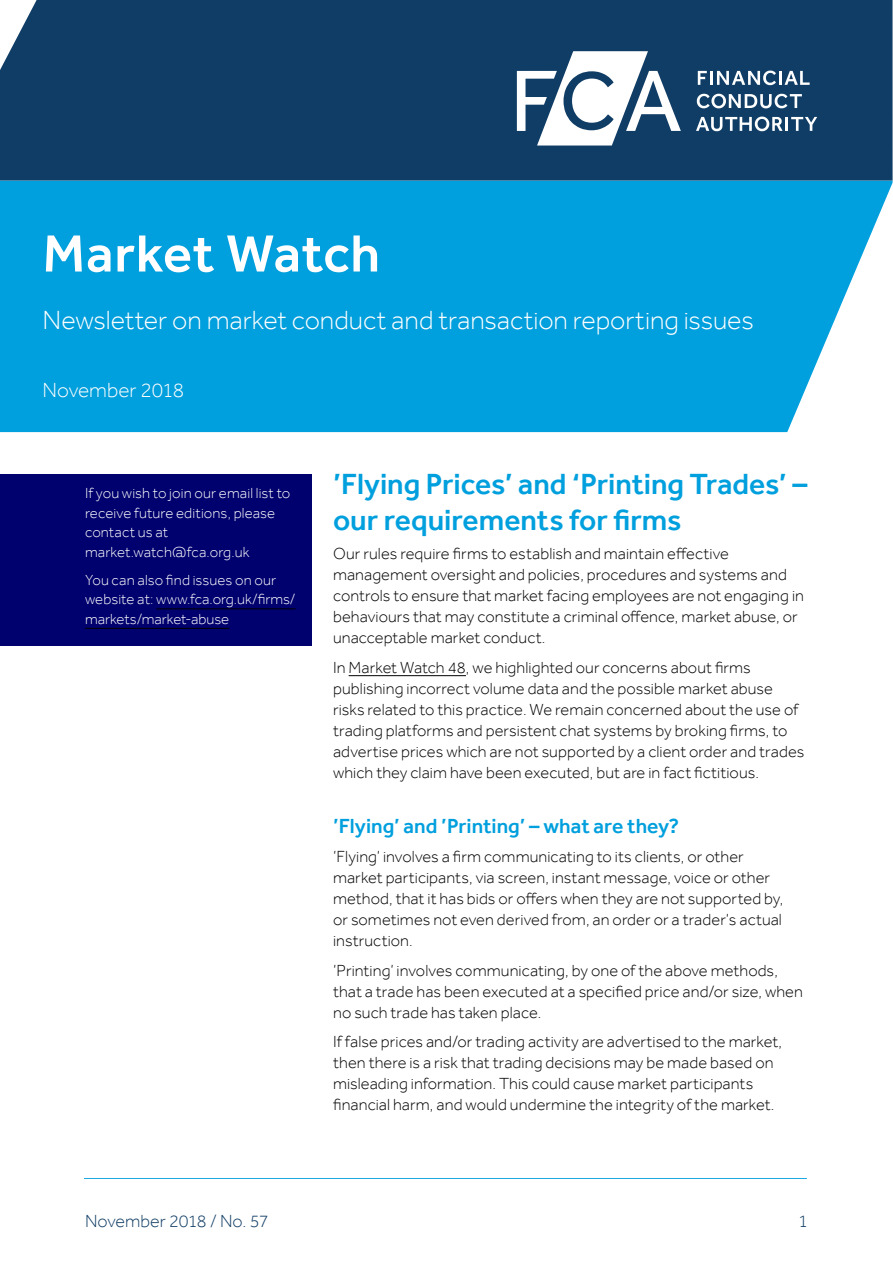
<style>
.page{position:relative;width:893px;height:1263px;background:#fff}
.page>*{position:absolute;margin:0;border:0;box-sizing:border-box;transform-origin:0 0}
.t1{font:500 54px "Effra";letter-spacing:.01em;color:#fff}
.Heading_Bold{font:500 30px/36px "Effra";color:#009fdd}
.Heading_Bold_small{font:300 27px "Effra";letter-spacing:-.005em;color:#fff}
.Header_level_1{font:500 21px "Effra";color:#009fdd}
.Heading_Bold_small-2{font:300 21px "Effra";letter-spacing:-.01em;color:#fff}
.t2{font:300 18px "Effra";letter-spacing:-.01em;color:#103d65}
.Body_text{font:300 16.5px/21px "Effra";letter-spacing:.005em;color:#000}
.Body_text-2{font:300 15px/19.5px "Effra";letter-spacing:.005em;color:#fff}
</style>
<div class="page">
<hr style="left:84px;top:1178px;width:723px;height:1px;background:#009fdd">
<hr style="left:349px;top:675px;width:117px;height:1px;background:#000">
<div style="left:0;top:474px;width:312px;height:171px;background:#00006e"></div>
<hr style="left:156px;top:609px;width:140px;height:1px;background:#000">
<hr style="left:85px;top:628px;width:144px;height:1px;background:#000">
<div style="left:0;top:180px;width:893px;height:252px;background:#009fdd"></div>
<div style="left:0;top:0;width:893px;height:180px;background:#103d65"></div>
<svg style="left:517px;top:51px;width:164px;height:95px"></svg>
<svg style="left:698px;top:71px;width:9px;height:14px"></svg>
<hr style="left:710px;top:71px;width:3px;height:14px;background:#fff">
<svg style="left:717px;top:71px;width:59px;height:14px"></svg>
<hr style="left:779px;top:71px;width:3px;height:14px;background:#fff">
<svg style="left:784px;top:71px;width:26px;height:14px"></svg>
<svg style="left:697px;top:94px;width:105px;height:14px"></svg>
<svg style="left:696px;top:117px;width:121px;height:14px"></svg>
<p class="t1" style="left:43px;top:221px;width:339px">Market Watch</p>
<p class="Heading_Bold_small" style="left:43px;top:304px;width:713px">Newsletter on market conduct and transaction reporting issues</p>
<p class="Heading_Bold_small-2" style="left:43px;top:378px;width:143px">November 2018</p>
<p class="Body_text-2" style="left:85px;top:483px;width:207px">If you wish to join our email list to receive future editions, please contact us at market.watch@fca.org.uk</p>
<p class="Body_text-2" style="left:85px;top:570px;width:212px">You can also find issues on our website at: www.fca.org.uk/firms/ markets/market-abuse</p>
<p class="Heading_Bold" style="left:333px;top:465px;width:476px">’Flying Prices’ and ‘Printing Trades’ – our requirements for firms</p>
<p class="Body_text" style="left:333px;top:543px;width:472px">Our rules require firms to establish and maintain effective management oversight and policies, procedures and systems and controls to ensure that market facing employees are not engaging in behaviours that may constitute a criminal offence, market abuse, or unacceptable market conduct.</p>
<p class="Body_text" style="left:333px;top:656px;width:473px">In Market Watch 48, we highlighted our concerns about firms publishing incorrect volume data and the possible market abuse risks related to this practice. We remain concerned about the use of trading platforms and persistent chat systems by broking firms, to advertise prices which are not supported by a client order and trades which they claim have been executed, but are in fact fictitious.</p>
<p class="Header_level_1" style="left:333px;top:813px;width:348px">’Flying’ and ’Printing’ – what are they?</p>
<p class="Body_text" style="left:333px;top:846px;width:452px">’Flying’ involves a firm communicating to its clients, or other market participants, via screen, instant message, voice or other method, that it has bids or offers when they are not supported by, or sometimes not even derived from, an order or a trader’s actual instruction.</p>
<p class="Body_text" style="left:333px;top:959px;width:471px">’Printing’ involves communicating, by one of the above methods, that a trade has been executed at a specified price and/or size, when no such trade has taken place.</p>
<p class="Body_text" style="left:333px;top:1031px;width:450px">If false prices and/or trading activity are advertised to the market, then there is a risk that trading decisions may be made based on misleading information. This could cause market participants financial harm, and would undermine the integrity of the market.</p>
<p class="t2" style="left:85px;top:1210px;width:185px">November 2018 / No. 57</p>
<p class="t2" style="left:798px;top:1210px;width:11px">1</p>
</div>
